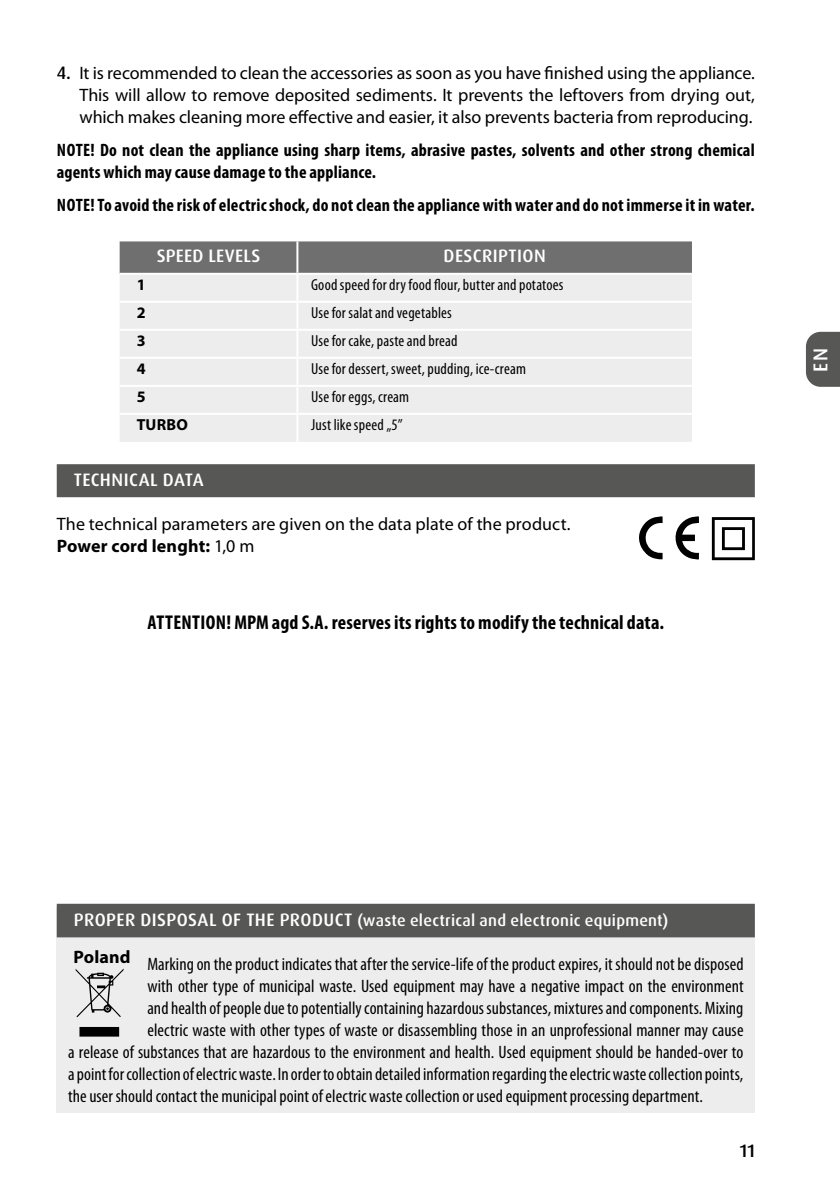
<style>
.page{position:relative;width:840px;height:1191px;background:#fff}
.page>*{position:absolute;margin:0;border:0;box-sizing:border-box;transform-origin:0 0}
.t1{font:700 condensed 20px "Myriad Pro";letter-spacing:.01em;color:#000}
.t2{font:500 20px "Dax Pro";color:#fff}
.t3{font:condensed 18px "Myriad Pro";letter-spacing:.005em;color:#000}
.t4{font:18px/22px "Myriad Pro";color:#000;text-align:justify}
.t5{font:700 condensed 18px/22px "Myriad Pro";letter-spacing:.01em;color:#000}
.t6{font:500 18px "Dax Pro";letter-spacing:.02em;color:#fff}
.t7{font:500 18px "Dax Pro";color:#000}
.t8{font:condensed 16px "Myriad Pro";letter-spacing:.015em;color:#000}
.t9{font:500 16px "Dax Pro";letter-spacing:.015em;color:#fff}
.t10{font:700 16px "Myriad Pro";letter-spacing:.015em;color:#000}
.s1{font-family:"Dax Pro";font-weight:500}
.s2{font-weight:700}
.s3{font-size:18px}
</style>
<div class="page">
<svg style="left:806px;top:332px;width:33px;height:55px;background:#5f5f5e"></svg>
<div style="left:57px;top:464px;width:697px;height:33px;background:#575756"></div>
<div style="left:120px;top:241px;width:571px;height:32px;background:#706f6f"></div>
<div style="left:120px;top:275px;width:571px;height:167px;background:#ededed"></div>
<hr style="left:296px;top:241px;width:2px;height:32px;background:#fff">
<hr style="left:296px;top:275px;width:2px;height:26px;background:#fff">
<hr style="left:120px;top:301px;width:177px;height:2px;background:#fff">
<hr style="left:297px;top:301px;width:394px;height:2px;background:#fff">
<hr style="left:296px;top:303px;width:2px;height:26px;background:#fff">
<hr style="left:120px;top:329px;width:177px;height:2px;background:#fff">
<hr style="left:297px;top:329px;width:394px;height:2px;background:#fff">
<hr style="left:296px;top:331px;width:2px;height:26px;background:#fff">
<hr style="left:120px;top:357px;width:177px;height:2px;background:#fff">
<hr style="left:297px;top:357px;width:394px;height:2px;background:#fff">
<hr style="left:296px;top:359px;width:2px;height:26px;background:#fff">
<hr style="left:120px;top:385px;width:177px;height:2px;background:#fff">
<hr style="left:297px;top:385px;width:394px;height:2px;background:#fff">
<hr style="left:296px;top:387px;width:2px;height:26px;background:#fff">
<hr style="left:120px;top:413px;width:177px;height:2px;background:#fff">
<hr style="left:297px;top:413px;width:394px;height:2px;background:#fff">
<hr style="left:296px;top:415px;width:2px;height:27px;background:#fff">
<svg style="left:639px;top:516px;width:23px;height:43px"></svg>
<svg style="left:675px;top:516px;width:23px;height:44px"></svg>
<svg style="left:711px;top:517px;width:43px;height:43px"></svg>
<div style="left:57px;top:907px;width:697px;height:206px;background:#ededed"></div>
<div style="left:57px;top:903px;width:697px;height:34px;background:#575756"></div>
<svg style="left:76px;top:969px;width:47px;height:67px"></svg>
<p class="t4" style="left:79px;top:62px;width:676px;text-indent:-23px"><span class="s1">4.</span> It is recommended to clean the accessories as soon as you have finished using the appliance.<br>This will allow to remove deposited sediments. It prevents the leftovers from drying out, which makes cleaning more effective and easier, it also prevents bacteria from reproducing.</p>
<p class="t5" style="left:57px;top:139px;width:699px">NOTE! Do not clean the appliance using sharp items, abrasive pastes, solvents and other strong chemical agents which may cause damage to the appliance.</p>
<p class="t5" style="left:57px;top:194px;width:699px">NOTE! To avoid the risk of electric shock, do not clean the appliance with water and do not immerse it in water.</p>
<p class="t6" style="left:157px;top:244px;width:105px">SPEED LEVELS</p>
<p class="t6" style="left:443px;top:244px;width:104px">DESCRIPTION</p>
<p class="t10" style="left:137px;top:275px;width:10px">1</p>
<p class="t8" style="left:311px;top:276px;width:254px">Good speed for dry food flour, butter and potatoes</p>
<p class="t10" style="left:137px;top:303px;width:10px">2</p>
<p class="t8" style="left:311px;top:304px;width:142px">Use for salat and vegetables</p>
<p class="t10" style="left:137px;top:331px;width:10px">3</p>
<p class="t8" style="left:311px;top:332px;width:148px">Use for cake, paste and bread</p>
<p class="t10" style="left:137px;top:359px;width:10px">4</p>
<p class="t8" style="left:311px;top:360px;width:216px">Use for dessert, sweet, pudding, ice-cream</p>
<p class="t10" style="left:137px;top:387px;width:10px">5</p>
<p class="t8" style="left:311px;top:388px;width:99px">Use for eggs, cream</p>
<p class="t10" style="left:137px;top:416px;width:53px">TURBO</p>
<p class="t8" style="left:311px;top:416px;width:93px">Just like speed „5”</p>
<p class="t6" style="left:74px;top:468px;width:131px">TECHNICAL DATA</p>
<p class="t4" style="left:57px;top:513px;width:515px">The technical parameters are given on the data plate of the product.<br><span class="s2">Power cord lenght:</span> 1,0 m</p>
<p class="t1" style="left:147px;top:611px;width:518px">ATTENTION! MPM agd S.A. reserves its rights to modify the technical data.</p>
<p class="t2" style="left:807px;top:372px;width:26px;rotate:-90deg">EN</p>
<p class="t9" style="left:74px;top:910px;width:595px"><span class="s3">PROPER DISPOSAL OF THE PRODUCT</span> (waste electrical and electronic equipment)</p>
<p class="t3" style="left:73px;top:954px;width:671px"><sup>Poland</sup> Marking on the product indicates that after the service-life of the product expires, it should not be disposed</p>
<p class="t3" style="left:147px;top:976px;width:597px">with other type of municipal waste. Used equipment may have a negative impact on the environment</p>
<p class="t3" style="left:147px;top:998px;width:597px">and health of people due to potentially containing hazardous substances, mixtures and components. Mixing</p>
<p class="t3" style="left:147px;top:1020px;width:597px">electric waste with other types of waste or disassembling those in an unprofessional manner may cause</p>
<p class="t3" style="left:68px;top:1042px;width:676px">a release of substances that are hazardous to the environment and health. Used equipment should be handed-over to</p>
<p class="t3" style="left:68px;top:1064px;width:676px">apoint for collection of electric waste. In order to obtain detailed information regarding the electric waste collection points,</p>
<p class="t3" style="left:68px;top:1086px;width:636px">the user should contact the municipal point of electric waste collection or used equipment processing department.</p>
<p class="t7" style="left:739px;top:1139px;width:17px">11</p>
</div>
